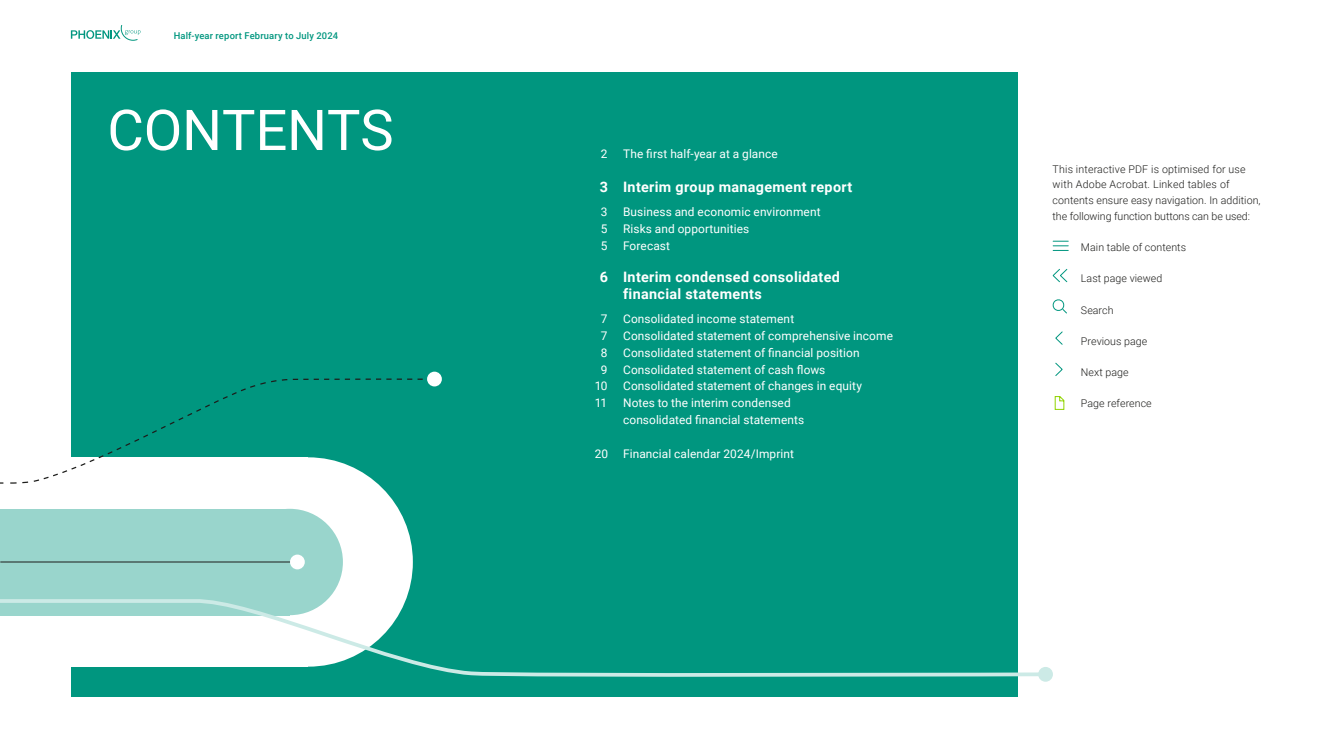
<style>
.page{position:relative;width:1322px;height:745px;background:#fff}
.page>*{position:absolute;margin:0;border:0;box-sizing:border-box;transform-origin:0 0}
.t1{font:56.25px "Roboto";letter-spacing:-.005em;color:#fff}
.t2{font:700 14.38px/16.9px "Roboto";letter-spacing:.025em;color:#fff}
.t3{font:11.88px/16.9px "Roboto";letter-spacing:.01em;color:#fff}
.t4{font:300 10.62px/15.6px "Roboto";letter-spacing:.005em;color:#1d1d1b}
.t5{font:500 9.38px "Roboto";letter-spacing:.02em;color:#00967f}
</style>
<div class="page">
<div style="left:71px;top:73px;width:946px;height:623px;background:#00967f"></div>
<div style="left:36px;top:457px;width:272px;height:209px;background:#fff"></div>
<div style="left:204px;top:457px;width:209px;height:209px;background:#fff;border-radius:50%"></div>
<div style="left:0;top:508px;width:290px;height:106px;background:#99d5cc"></div>
<div style="left:237px;top:508px;width:106px;height:106px;background:#99d5cc;border-radius:50%"></div>
<svg style="left:0;top:378px;width:432px;height:106px"></svg>
<div style="left:427px;top:371px;width:15px;height:15px;background:#fff;border-radius:50%"></div>
<hr style="left:1px;top:561px;width:296px;height:1px;background:#1d1d1b">
<div style="left:290px;top:554px;width:15px;height:15px;background:#fff;border-radius:50%"></div>
<svg style="left:0;top:595px;width:1040px;height:84px"></svg>
<div style="left:1038px;top:666px;width:15px;height:15px;background:#cceae6;border-radius:50%"></div>
<svg style="left:1053px;top:240px;width:15px;height:11px"></svg>
<svg style="left:1052px;top:269px;width:16px;height:14px"></svg>
<svg style="left:1052px;top:299px;width:15px;height:15px"></svg>
<svg style="left:1055px;top:331px;width:8px;height:14px"></svg>
<svg style="left:1055px;top:362px;width:8px;height:14px"></svg>
<svg style="left:1054px;top:396px;width:11px;height:14px"></svg>
<svg style="left:71px;top:25px;width:69px;height:16px"></svg>
<p class="t5" style="left:174px;top:29px;width:166px">Half-year report February to July 2024</p>
<h1 class="t1" style="left:107px;top:90px;width:288px">CONTENTS</h1>
<p class="t3" style="left:601px;top:145px;width:8px">2</p>
<p class="t3" style="left:623px;top:145px;width:156px">The first half-year at a glance</p>
<p class="t2" style="left:600px;top:178px;width:254px">3 Interim group management report</p>
<p class="t3" style="left:601px;top:203px;width:8px">3</p>
<p class="t3" style="left:623px;top:203px;width:199px">Business and economic environment</p>
<p class="t3" style="left:601px;top:220px;width:8px">5</p>
<p class="t3" style="left:623px;top:220px;width:128px">Risks and opportunities</p>
<p class="t3" style="left:601px;top:237px;width:8px">5</p>
<p class="t3" style="left:623px;top:237px;width:49px">Forecast</p>
<p class="t2" style="left:623px;top:268px;width:218px;text-indent:-23px">6 Interim condensed consolidated financial statements</p>
<p class="t3" style="left:601px;top:309px;width:8px">7</p>
<p class="t3" style="left:623px;top:309px;width:173px">Consolidated income statement</p>
<p class="t3" style="left:601px;top:326px;width:8px">7</p>
<p class="t3" style="left:623px;top:326px;width:271px">Consolidated statement of comprehensive income</p>
<p class="t3" style="left:601px;top:343px;width:8px">8</p>
<p class="t3" style="left:623px;top:343px;width:238px">Consolidated statement of financial position</p>
<p class="t3" style="left:601px;top:360px;width:8px">9</p>
<p class="t3" style="left:623px;top:360px;width:204px">Consolidated statement of cash flows</p>
<p class="t3" style="left:595px;top:377px;width:14px">10</p>
<p class="t3" style="left:623px;top:377px;width:240px">Consolidated statement of changes in equity</p>
<p class="t3" style="left:595px;top:394px;width:14px">11</p>
<p class="t3" style="left:623px;top:394px;width:183px">Notes to the interim condensed consolidated financial statements</p>
<p class="t3" style="left:595px;top:444px;width:15px">20</p>
<p class="t3" style="left:623px;top:444px;width:172px">Financial calendar 2024/Imprint</p>
<p class="t4" style="left:1052px;top:161px;width:209px">This interactive PDF is optimised for use with Adobe Acrobat. Linked tables of contents ensure easy navigation. In addition, the following function buttons can be used:</p>
<p class="t4" style="left:1081px;top:239px;width:107px">Main table of contents</p>
<p class="t4" style="left:1081px;top:270px;width:83px">Last page viewed</p>
<p class="t4" style="left:1081px;top:301px;width:34px">Search</p>
<p class="t4" style="left:1081px;top:332px;width:68px">Previous page</p>
<p class="t4" style="left:1081px;top:364px;width:49px">Next page</p>
<p class="t4" style="left:1081px;top:395px;width:72px">Page reference</p>
</div>
